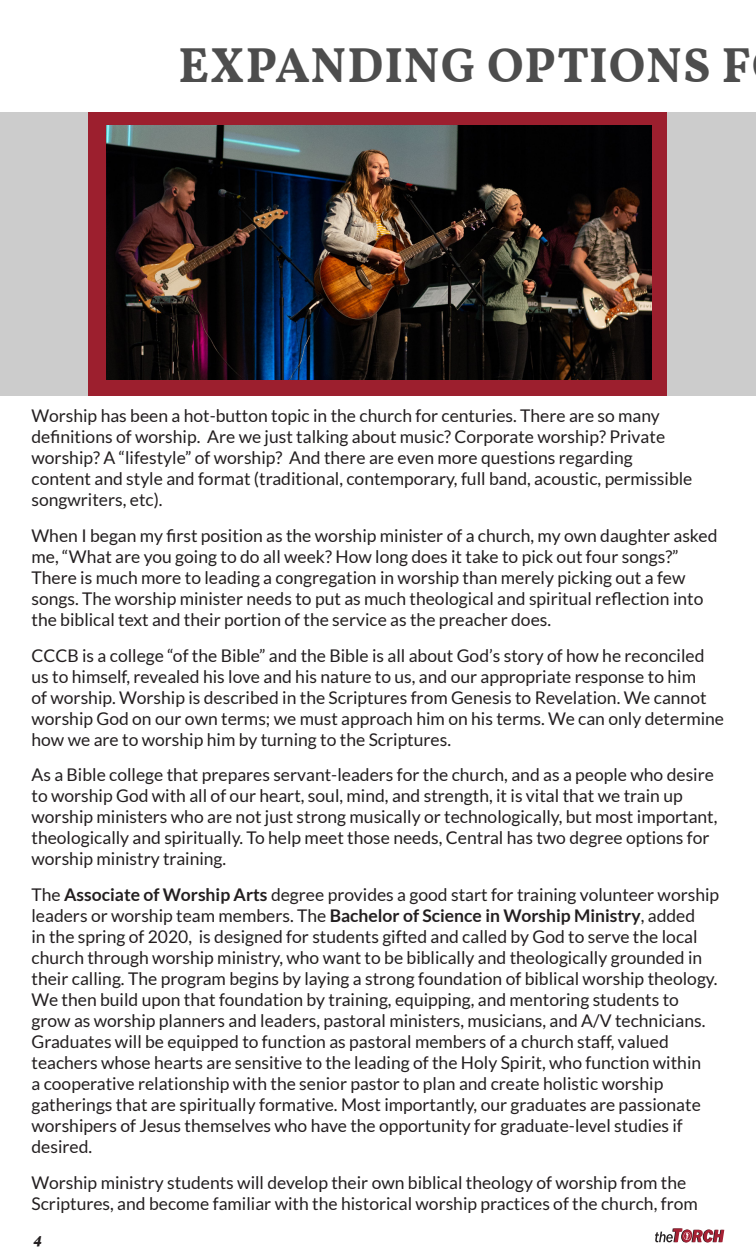
<style>
.page{position:relative;width:756px;height:1260px;background:#fff}
.page>*{position:absolute;margin:0;border:0;box-sizing:border-box;transform-origin:0 0}
.t1{font:700 49px "Vollkorn";letter-spacing:.02em;color:#4d4d4d}
.t2{font:17.5px/21px "Lato";color:#231f20}
.t3{font:italic 700 15.75px "Vollkorn";color:#231f20}
.s1{font-weight:700}
</style>
<div class="page">
<svg style="left:655px;top:1229px;width:69px;height:13px"></svg>
<div style="left:0;top:112px;width:756px;height:284px;background:#ccc"></div>
<div style="left:89px;top:112px;width:578px;height:284px;background:#9c1f2e"></div>
<img style="left:107px;top:125px;width:545px;height:255px">
<p class="t1" style="left:179px;top:28px;width:574px">EXPANDING OPTIONS F</p>
<p class="t2" style="left:32px;top:405px;width:663px">Worship has been a hot-button topic in the church for centuries. There are so many definitions of worship. Are we just talking about music? Corporate worship? Private worship? A “lifestyle” of worship? And there are even more questions regarding content and style and format (traditional, contemporary, full band, acoustic, permissible songwriters, etc).</p>
<p class="t2" style="left:32px;top:525px;width:688px">When I began my first position as the worship minister of a church, my own daughter asked me, “What are you going to do all week? How long does it take to pick out four songs?” There is much more to leading a congregation in worship than merely picking out a few songs. The worship minister needs to put as much theological and spiritual reflection into the biblical text and their portion of the service as the preacher does.</p>
<p class="t2" style="left:32px;top:645px;width:694px">CCCB is a college “of the Bible” and the Bible is all about God’s story of how he reconciled us to himself, revealed his love and his nature to us, and our appropriate response to him<br>of worship. Worship is described in the Scriptures from Genesis to Revelation. We cannot worship God on our own terms; we must approach him on his terms. We can only determine how we are to worship him by turning to the Scriptures.</p>
<p class="t2" style="left:32px;top:764px;width:688px">As a Bible college that prepares servant-leaders for the church, and as a people who desire to worship God with all of our heart, soul, mind, and strength, it is vital that we train up worship ministers who are not just strong musically or technologically, but most important, theologically and spiritually. To help meet those needs, Central has two degree options for worship ministry training.</p>
<p class="t2" style="left:32px;top:884px;width:689px">The <span class="s1">Associate of Worship Arts</span> degree provides a good start for training volunteer worship leaders or worship team members. The <span class="s1">Bachelor of Science in Worship Ministry</span>, added<br>in the spring of 2020, is designed for students gifted and called by God to serve the local church through worship ministry, who want to be biblically and theologically grounded in their calling. The program begins by laying a strong foundation of biblical worship theology.<br>We then build upon that foundation by training, equipping, and mentoring students to grow as worship planners and leaders, pastoral ministers, musicians, and A/V technicians.<br>Graduates will be equipped to function as pastoral members of a church staff, valued teachers whose hearts are sensitive to the leading of the Holy Spirit, who function within<br>a cooperative relationship with the senior pastor to plan and create holistic worship gatherings that are spiritually formative. Most importantly, our graduates are passionate worshipers of Jesus themselves who have the opportunity for graduate-level studies if desired.</p>
<p class="t2" style="left:32px;top:1172px;width:668px">Worship ministry students will develop their own biblical theology of worship from the<br>Scriptures, and become familiar with the historical worship practices of the church, from</p>
<p class="t3" style="left:33px;top:1226px;width:11px">4</p>
</div>
